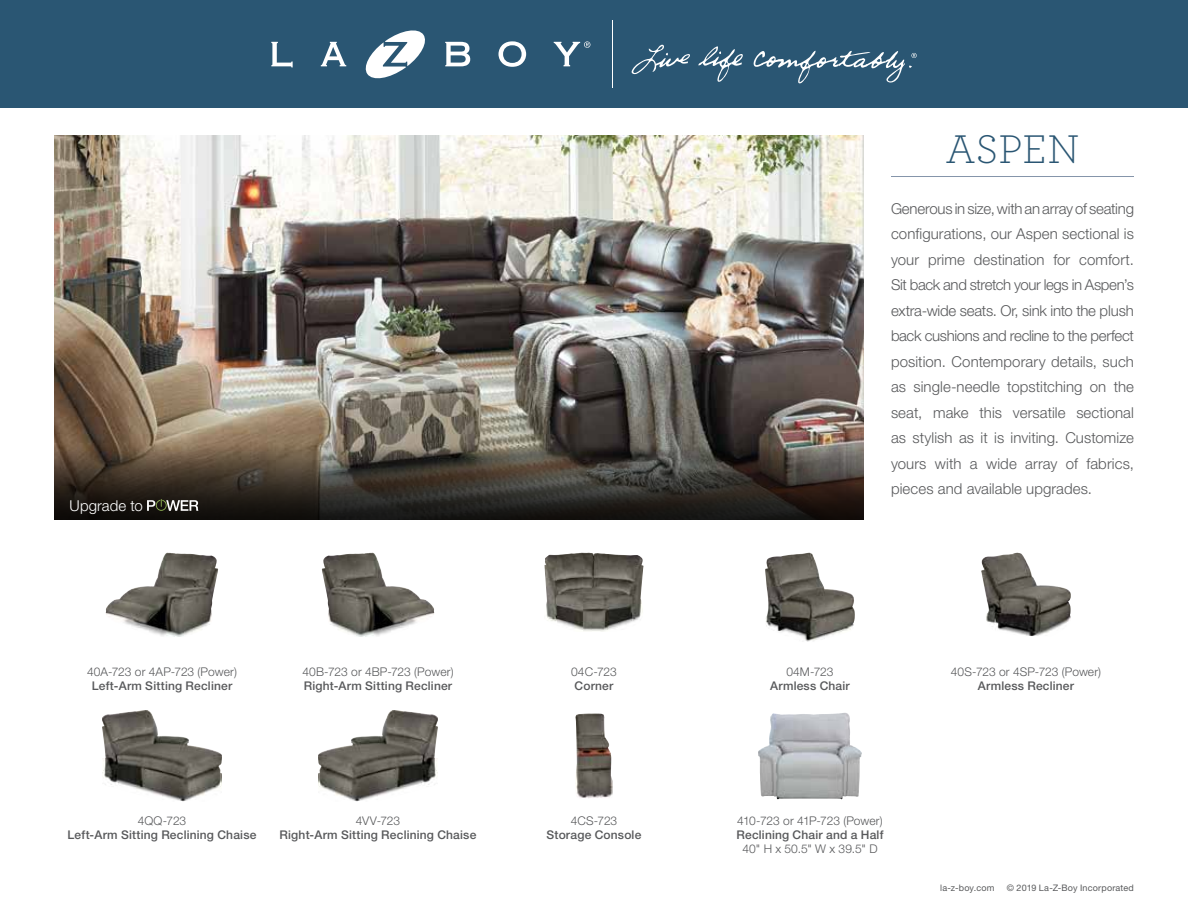
<style>
.page{position:relative;width:1188px;height:918px;background:#fff}
.page>*{position:absolute;margin:0;border:0;box-sizing:border-box;transform-origin:0 0}
.t1{font:300 42px "Archer";letter-spacing:.01em;color:#2a5673}
.t2{font:300 15px/25.5px "Helvetica Neue LT Std";letter-spacing:.005em;color:#58595b;text-align:justify}
.t3{font:300 15px "Helvetica Neue LT Std";letter-spacing:.005em;color:#fff}
.t4{font:500 12px "Helvetica Neue LT Std";letter-spacing:.015em;color:#58595b}
.t5{font:300 12px "Helvetica Neue LT Std";color:#58595b}
.t6{font:9px "Helvetica Neue LT Std";letter-spacing:.025em;color:#58595b}
</style>
<div class="page">
<hr style="left:891px;top:176px;width:243px;height:1px;background:#8595aa">
<img style="left:54px;top:135px;width:810px;height:311px">
<svg style="left:54px;top:446px;width:810px;height:74px;background:#3a342d"></svg>
<svg style="left:147px;top:499px;width:51px;height:12px"></svg>
<img style="left:106px;top:553px;width:112px;height:84px">
<img style="left:322px;top:553px;width:112px;height:84px">
<img style="left:544px;top:553px;width:100px;height:79px">
<img style="left:765px;top:553px;width:90px;height:89px">
<img style="left:981px;top:553px;width:90px;height:83px">
<img style="left:102px;top:710px;width:120px;height:92px">
<img style="left:318px;top:710px;width:120px;height:92px">
<img style="left:575px;top:714px;width:38px;height:84px">
<img style="left:758px;top:713px;width:87px;height:86px">
<div style="left:0;top:0;width:1188px;height:108px;background:#2a5673"></div>
<svg style="left:271px;top:42px;width:22px;height:25px"></svg>
<svg style="left:321px;top:42px;width:25px;height:24px"></svg>
<svg style="left:365px;top:30px;width:60px;height:49px"></svg>
<svg style="left:445px;top:42px;width:25px;height:24px"></svg>
<svg style="left:498px;top:41px;width:28px;height:26px"></svg>
<svg style="left:554px;top:41px;width:36px;height:25px"></svg>
<hr style="left:612px;top:20px;width:1px;height:68px;background:#fff">
<svg style="left:698px;top:46px;width:45px;height:36px"></svg>
<svg style="left:631px;top:45px;width:59px;height:29px"></svg>
<svg style="left:754px;top:51px;width:163px;height:33px"></svg>
<p class="t3" style="left:70px;top:496px;width:75px">Upgrade to</p>
<p class="t5" style="left:87px;top:664px;width:151px">40A-723 or 4AP-723 (Power)</p>
<p class="t4" style="left:92px;top:679px;width:142px">Left-Arm Sitting Recliner</p>
<p class="t5" style="left:302px;top:664px;width:153px">40B-723 or 4BP-723 (Power)</p>
<p class="t4" style="left:304px;top:679px;width:150px">Right-Arm Sitting Recliner</p>
<p class="t5" style="left:138px;top:813px;width:50px">4QQ-723</p>
<p class="t4" style="left:68px;top:827px;width:190px">Left-Arm Sitting Reclining Chaise</p>
<p class="t5" style="left:356px;top:813px;width:46px">4VV-723</p>
<p class="t4" style="left:280px;top:827px;width:198px">Right-Arm Sitting Reclining Chaise</p>
<p class="t5" style="left:571px;top:664px;width:47px">04C-723</p>
<p class="t4" style="left:575px;top:679px;width:40px">Corner</p>
<p class="t5" style="left:571px;top:813px;width:48px">4CS-723</p>
<p class="t4" style="left:547px;top:827px;width:96px">Storage Console</p>
<h1 class="t1" style="left:946px;top:121px;width:135px">ASPEN</h1>
<p class="t2" style="left:891px;top:196px;width:245px">Generous in size, with an array of seating configurations, our Aspen sectional is your prime destination for comfort.<br>Sit back and stretch your legs in Aspen’s extra-wide seats. Or, sink into the plush back cushions and recline to the perfect position. Contemporary details, such as single-needle topstitching on the seat, make this versatile sectional as stylish as it is inviting. Customize yours with a wide array of fabrics, pieces and available upgrades.</p>
<p class="t5" style="left:786px;top:664px;width:49px">04M-723</p>
<p class="t4" style="left:770px;top:679px;width:81px">Armless Chair</p>
<p class="t5" style="left:951px;top:664px;width:152px">40S-723 or 4SP-723 (Power)</p>
<p class="t4" style="left:978px;top:679px;width:98px">Armless Recliner</p>
<p class="t5" style="left:737px;top:813px;width:147px">410-723 or 41P-723 (Power)</p>
<p class="t4" style="left:737px;top:827px;width:148px">Reclining Chair and a Half</p>
<p class="t5" style="left:742px;top:842px;width:137px">40" H x 50.5" W x 39.5" D</p>
<p class="t6" style="left:940px;top:882px;width:56px">la-z-boy.com</p>
<p class="t6" style="left:1007px;top:882px;width:129px">© 2019 La-Z-Boy Incorporated</p>
</div>
